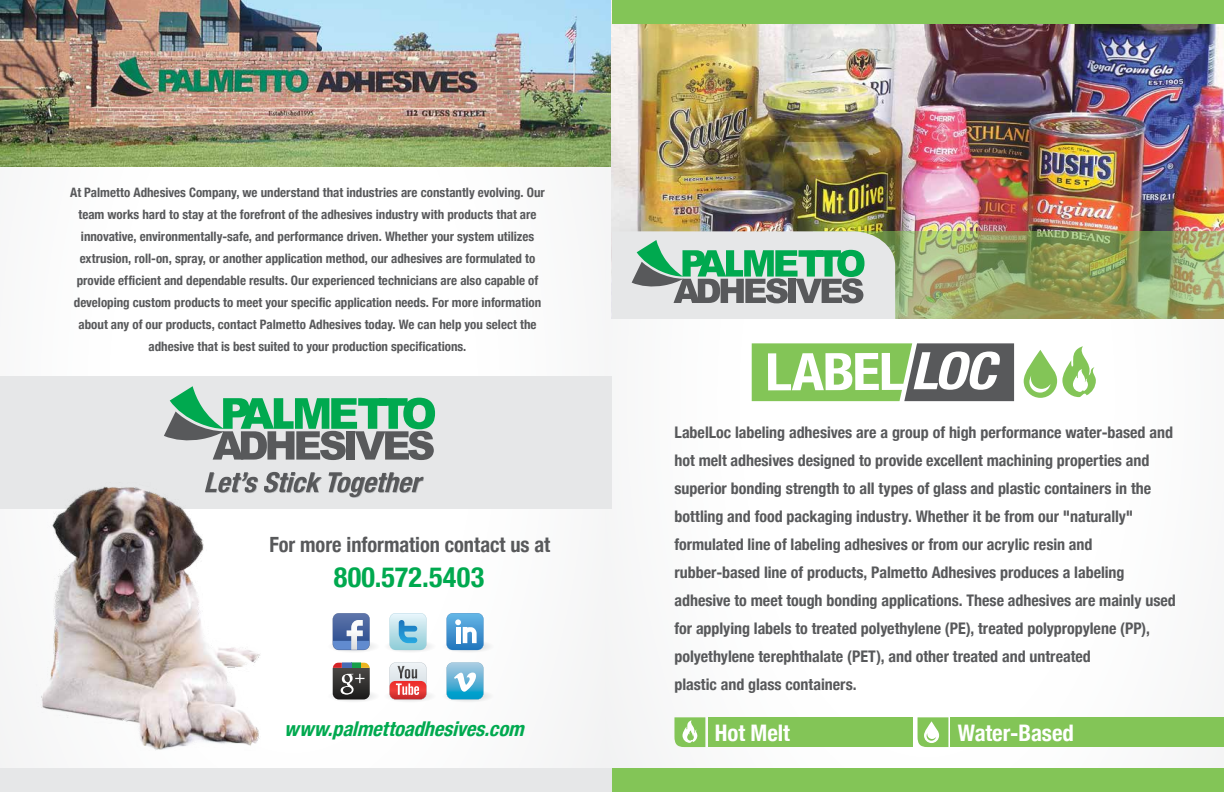
<style>
.page{position:relative;width:1224px;height:792px;background:#fff}
.page>*{position:absolute;margin:0;border:0;box-sizing:border-box;transform-origin:0 0}
.t1{font:700 condensed 28.1px "Helvetica Neue";letter-spacing:.01em;color:#00a94f}
.t2{font:700 condensed 22.8px "Helvetica Neue";letter-spacing:-.005em;color:#fff}
.t3{font:700 condensed 21px "Helvetica Neue";letter-spacing:-.005em;color:#58595b}
.t4{font:italic 700 condensed 20.4px "Helvetica Neue";color:#00a94f}
.t5{font:700 condensed 16px/28px "Helvetica Neue";color:#58595b}
.t6{font:700 condensed 13px/22px "Helvetica Neue";color:#58595b;text-align:center}
</style>
<div class="page">
<div style="left:0;top:376px;width:612px;height:133px;background:#e6e7e8"></div>
<svg style="left:164px;top:386px;width:271px;height:74px"></svg>
<svg style="left:207px;top:472px;width:51px;height:10px"></svg>
<svg style="left:266px;top:472px;width:56px;height:21px"></svg>
<svg style="left:328px;top:472px;width:96px;height:26px"></svg>
<img style="left:0;top:0;width:612px;height:167px">
<div style="left:0;top:768px;width:613px;height:24px;background:#e6e7e8"></div>
<img style="left:612px;top:24px;width:612px;height:207px">
<div style="left:612px;top:0;width:612px;height:24px;background:#83c557"></div>
<svg style="left:322px;top:638px;width:63px;height:16px"></svg>
<svg style="left:378px;top:638px;width:63px;height:16px"></svg>
<svg style="left:436px;top:638px;width:63px;height:16px"></svg>
<svg style="left:322px;top:688px;width:63px;height:16px"></svg>
<div style="left:378px;top:688px;width:63px;height:16px;background:linear-gradient(to right,#fbfbfb,#f6f6f7);border-radius:50%"></div>
<svg style="left:436px;top:688px;width:63px;height:16px"></svg>
<svg style="left:333px;top:613px;width:37px;height:37px"></svg>
<svg style="left:389px;top:613px;width:38px;height:37px"></svg>
<svg style="left:389px;top:662px;width:38px;height:37px"></svg>
<svg style="left:333px;top:662px;width:37px;height:37px"></svg>
<svg style="left:447px;top:662px;width:37px;height:37px"></svg>
<svg style="left:447px;top:613px;width:37px;height:37px"></svg>
<img style="left:895px;top:231px;width:329px;height:88px">
<img style="left:36px;top:482px;width:233px;height:268px">
<svg style="left:612px;top:231px;width:283px;height:88px;background:#abc6b8"></svg>
<div style="left:612px;top:768px;width:612px;height:24px;background:#83c557"></div>
<div style="left:708px;top:717px;width:204px;height:30px;background:#83c557"></div>
<svg style="left:674px;top:717px;width:31px;height:30px"></svg>
<svg style="left:752px;top:343px;width:262px;height:58px"></svg>
<svg style="left:1024px;top:346px;width:72px;height:52px"></svg>
<div style="left:951px;top:717px;width:273px;height:30px;background:#83c557"></div>
<svg style="left:918px;top:717px;width:30px;height:30px"></svg>
<p class="t6" style="left:70px;top:180px;width:476px">At Palmetto Adhesives Company, we understand that industries are constantly evolving. Our team works hard to stay at the forefront of the adhesives industry with products that are innovative, environmentally-safe, and performance driven. Whether your system utilizes extrusion, roll-on, spray, or another application method, our adhesives are formulated to provide efficient and dependable results. Our experienced technicians are also capable of developing custom products to meet your specific application needs. For more information about any of our products, contact Palmetto Adhesives today. We can help you select the adhesive that is best suited to your production specifications.</p>
<h3 class="t3" style="left:269px;top:527px;width:282px">For more information contact us at</h3>
<h1 class="t1" style="left:334px;top:553px;width:152px">800.572.5403</h1>
<p class="t4" style="left:284px;top:712px;width:248px">www.palmettoadhesives.com</p>
<p class="t5" style="left:674px;top:417px;width:503px">LabelLoc labeling adhesives are a group of high performance water-based and hot melt adhesives designed to provide excellent machining properties and superior bonding strength to all types of glass and plastic containers in the bottling and food packaging industry. Whether it be from our "naturally" formulated line of labeling adhesives or from our acrylic resin and rubber-based line of products, Palmetto Adhesives produces a labeling adhesive to meet tough bonding applications. These adhesives are mainly used for applying labels to treated polyethylene (PE), treated polypropylene (PP), polyethylene terephthalate (PET), and other treated and untreated<br>plastic and glass containers.</p>
<h2 class="t2" style="left:715px;top:714px;width:77px">Hot Melt</h2>
<h2 class="t2" style="left:958px;top:714px;width:117px">Water-Based</h2>
</div>
